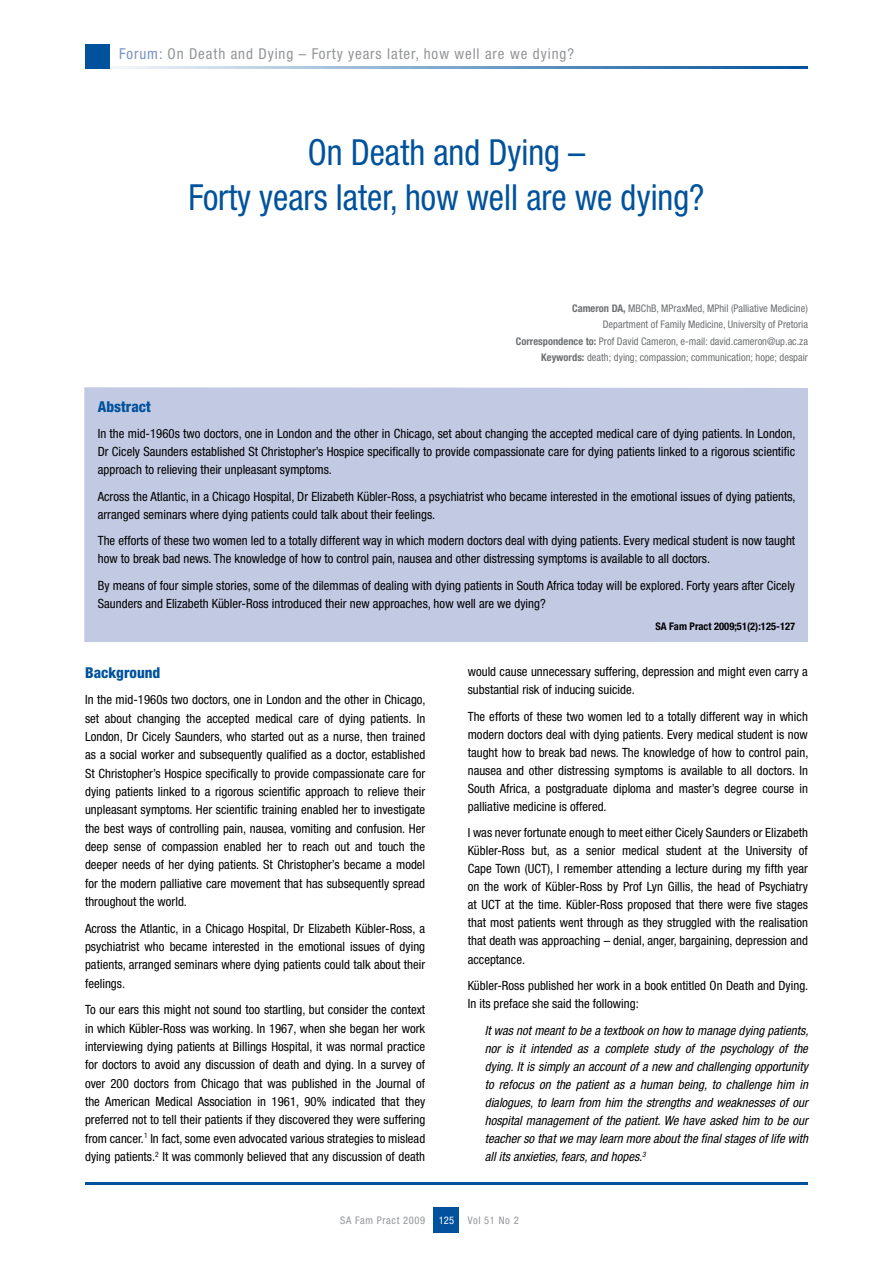
<style>
.page{position:relative;width:893px;height:1263px;background:#fff}
.page>*{position:absolute;margin:0;border:0;box-sizing:border-box;transform-origin:0 0}
.t1{font:condensed 36px/45px "Helvetica Neue LT Std";color:#00529c;text-align:center;scale:.95 1}
.t2{font:condensed 15px "Helvetica Neue LT Std";letter-spacing:.06em;color:#939598}
.t3{font:800 condensed 15px "Helvetica Neue LT Std";color:#00529c}
.t4{font:condensed 12.75px/18.3px "Helvetica Neue LT Std";color:#000;text-align:justify}
.t5{font:italic condensed 12.75px/18px "Helvetica Neue LT Std";color:#000;text-align:justify}
.t6{font:condensed 10.5px/16.5px "Helvetica Neue LT Std";color:#6d6f71;text-align:right}
.t7{font:700 condensed 10.5px "Helvetica Neue LT Std";color:#000}
.t8{font:condensed 10.5px "Helvetica Neue LT Std";letter-spacing:.06em;color:#939598}
.t9{font:condensed 10.5px "Helvetica Neue LT Std";color:#fff}
.s1{color:#7b91c3}
.s2{font-weight:700}
</style>
<div class="page">
<hr style="left:85px;top:66px;width:723px;height:2px;background:#00529c">
<div style="left:85px;top:44px;width:24px;height:24px;background:#00529c"></div>
<div style="left:434px;top:1208px;width:25px;height:25px;background:#00529c"></div>
<hr style="left:85px;top:1182px;width:723px;height:2px;background:#00529c">
<div style="left:84px;top:387px;width:725px;height:255px;background:#c2c9e3;border:2px solid #fff"></div>
<p class="t2" style="left:119px;top:45px;width:456px"><span class="s1">Forum:</span> On Death and Dying – Forty years later, how well are we dying?</p>
<h1 class="t1" style="left:189px;top:129px;width:545px">On Death and Dying –<br>Forty years later, how well are we dying?</h1>
<p class="t6" style="left:516px;top:300px;width:294px"><span class="s2">Cameron DA,</span> MBChB, MPraxMed, MPhil (Palliative Medicine)<br>Department of Family Medicine, University of Pretoria<br><span class="s2">Correspondence to:</span> Prof David Cameron, e-mail: david.cameron@up.ac.za <span class="s2">Keywords:</span> death; dying; compassion; communication; hope; despair</p>
<p class="t3" style="left:98px;top:397px;width:55px">Abstract</p>
<p class="t4" style="left:98px;top:424px;width:699px">In the mid-1960s two doctors, one in London and the other in Chicago, set about changing the accepted medical care of dying patients. In London, Dr Cicely Saunders established St Christopher’s Hospice specifically to provide compassionate care for dying patients linked to a rigorous scientific approach to relieving their unpleasant symptoms.</p>
<p class="t4" style="left:98px;top:487px;width:699px">Across the Atlantic, in a Chicago Hospital, Dr Elizabeth Kübler-Ross, a psychiatrist who became interested in the emotional issues of dying patients, arranged seminars where dying patients could talk about their feelings.</p>
<p class="t4" style="left:98px;top:531px;width:699px">The efforts of these two women led to a totally different way in which modern doctors deal with dying patients. Every medical student is now taught how to break bad news. The knowledge of how to control pain, nausea and other distressing symptoms is available to all doctors.</p>
<p class="t4" style="left:98px;top:576px;width:699px">By means of four simple stories, some of the dilemmas of dealing with dying patients in South Africa today will be explored. Forty years after Cicely<br>Saunders and Elizabeth Kübler-Ross introduced their new approaches, how well are we dying?</p>
<p class="t7" style="left:655px;top:620px;width:141px">SA Fam Pract 2009;51(2):125-127</p>
<p class="t3" style="left:85px;top:663px;width:77px">Background</p>
<p class="t4" style="left:85px;top:691px;width:342px">In the mid-1960s two doctors, one in London and the other in Chicago, set about changing the accepted medical care of dying patients. In London, Dr Cicely Saunders, who started out as a nurse, then trained as a social worker and subsequently qualified as a doctor, established St Christopher’s Hospice specifically to provide compassionate care for dying patients linked to a rigorous scientific approach to relieve their unpleasant symptoms. Her scientific training enabled her to investigate the best ways of controlling pain, nausea, vomiting and confusion. Her deep sense of compassion enabled her to reach out and touch the deeper needs of her dying patients. St Christopher’s became a model for the modern palliative care movement that has subsequently spread throughout the world.</p>
<p class="t4" style="left:85px;top:919px;width:342px">Across the Atlantic, in a Chicago Hospital, Dr Elizabeth Kübler-Ross, a psychiatrist who became interested in the emotional issues of dying patients, arranged seminars where dying patients could talk about their feelings.</p>
<p class="t4" style="left:85px;top:1001px;width:342px">To our ears this might not sound too startling, but consider the context in which Kübler-Ross was working. In 1967, when she began her work interviewing dying patients at Billings Hospital, it was normal practice for doctors to avoid any discussion of death and dying. In a survey of over 200 doctors from Chicago that was published in the Journal of the American Medical Association in 1961, 90% indicated that they preferred not to tell their patients if they discovered they were suffering from cancer.<sup>1</sup> In fact, some even advocated various strategies to mislead dying patients.<sup>2</sup> It was commonly believed that any discussion of death</p>
<p class="t4" style="left:468px;top:662px;width:342px">would cause unnecessary suffering, depression and might even carry a substantial risk of inducing suicide.</p>
<p class="t4" style="left:468px;top:707px;width:342px">The efforts of these two women led to a totally different way in which modern doctors deal with dying patients. Every medical student is now taught how to break bad news. The knowledge of how to control pain, nausea and other distressing symptoms is available to all doctors. In South Africa, a postgraduate diploma and master’s degree course in palliative medicine is offered.</p>
<p class="t4" style="left:468px;top:824px;width:342px">I was never fortunate enough to meet either Cicely Saunders or Elizabeth Kübler-Ross but, as a senior medical student at the University of Cape Town (UCT), I remember attending a lecture during my fifth year on the work of Kübler-Ross by Prof Lyn Gillis, the head of Psychiatry at UCT at the time. Kübler-Ross proposed that there were five stages that most patients went through as they struggled with the realisation that death was approaching – denial, anger, bargaining, depression and acceptance.</p>
<p class="t4" style="left:468px;top:976px;width:342px">Kübler-Ross published her work in a book entitled On Death and Dying.<br>In its preface she said the following:</p>
<p class="t5" style="left:485px;top:1021px;width:325px">It was not meant to be a textbook on how to manage dying patients, nor is it intended as a complete study of the psychology of the dying. It is simply an account of a new and challenging opportunity to refocus on the patient as a human being, to challenge him in dialogues, to learn from him the strengths and weaknesses of our hospital management of the patient. We have asked him to be our teacher so that we may learn more about the final stages of life with all its anxieties, fears, and hopes.<sup>3</sup></p>
<p class="t8" style="left:340px;top:1214px;width:87px">SA Fam Pract 2009</p>
<p class="t9" style="left:439px;top:1214px;width:17px">125</p>
<p class="t8" style="left:468px;top:1214px;width:52px">Vol 51 No 2</p>
</div>
